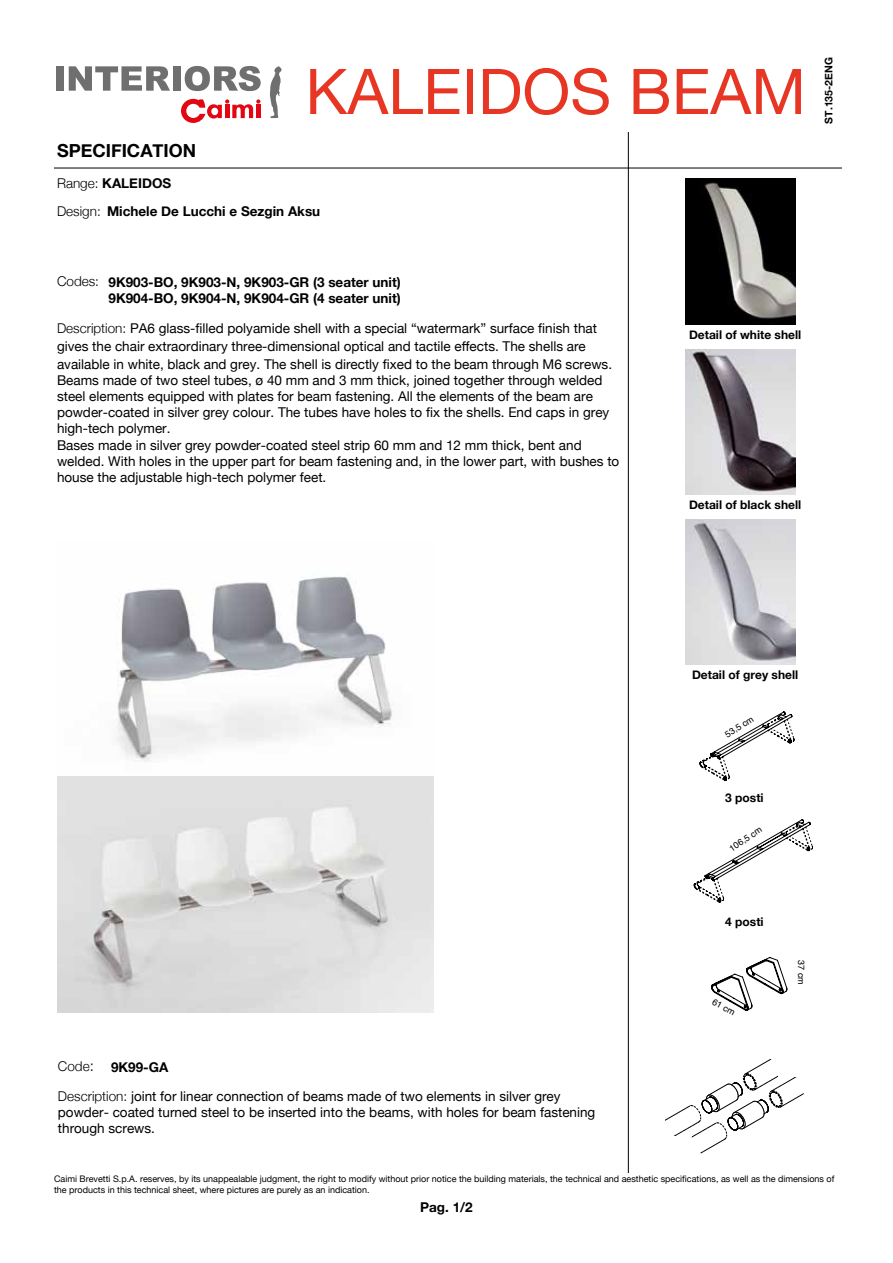
<style>
.page{position:relative;width:893px;height:1263px;background:#fff}
.page>*{position:absolute;margin:0;border:0;box-sizing:border-box;transform-origin:0 0}
.t1{font:63px "Helvetica Neue";color:#e73724}
.t2{font:700 18px "Helvetica Neue";color:#000}
.t3{font:13.5px/16.2px "Helvetica Neue";color:#000}
.t4{font:700 13.5px/28.5px "Helvetica Neue";color:#000}
.t5{font:700 12px "Helvetica Neue";color:#000}
.t6{font:700 10.5px "Helvetica Neue";color:#000}
.t7{font:9px/10.8px "Helvetica Neue";color:#000}
.t8{font:9px "Helvetica";color:#000}
.s1{font-weight:300}
.s2{font-weight:300;font-size:15px}
.s3{font-weight:700}
</style>
<div class="page">
<div style="left:56px;top:66px;width:7px;height:25px;background:#706f6f"></div>
<svg style="left:69px;top:66px;width:101px;height:25px"></svg>
<div style="left:173px;top:66px;width:7px;height:25px;background:#706f6f"></div>
<svg style="left:185px;top:66px;width:76px;height:25px"></svg>
<svg style="left:270px;top:66px;width:12px;height:52px"></svg>
<svg style="left:181px;top:99px;width:79px;height:24px"></svg>
<hr style="left:54px;top:168px;width:788px;height:1px;background:#000">
<hr style="left:628px;top:132px;width:1px;height:1059px;background:#000">
<div style="left:54px;top:1174px;width:785px;height:24px;background:#fff"></div>
<img style="left:685px;top:179px;width:110px;height:145px">
<img style="left:685px;top:349px;width:110px;height:145px">
<img style="left:685px;top:519px;width:110px;height:145px">
<img style="left:58px;top:575px;width:376px;height:437px">
<svg style="left:699px;top:711px;width:96px;height:70px"></svg>
<svg style="left:711px;top:957px;width:77px;height:54px"></svg>
<svg style="left:693px;top:819px;width:120px;height:84px"></svg>
<svg style="left:666px;top:1060px;width:138px;height:93px"></svg>
<h1 class="t1" style="left:305px;top:46px;width:502px">KALEIDOS BEAM</h1>
<p class="t6" style="left:821px;top:123px;width:68px;rotate:-90deg">ST.135-2ENG</p>
<h2 class="t2" style="left:57px;top:137px;width:141px">SPECIFICATION</h2>
<p class="t4" style="left:57px;top:169px;width:265px"><span class="s1">Range:</span> KALEIDOS<br><span class="s1">Design:</span> Michele De Lucchi e Sezgin Aksu</p>
<p class="t4" style="left:57px;top:274px;width:345px;line-height:16.2px;text-align:right"><span class="s1">Codes:</span> 9K903-BO, 9K903-N, 9K903-GR (3 seater unit)<br>9K904-BO, 9K904-N, 9K904-GR (4 seater unit)</p>
<p class="t3" style="left:57px;top:320px;width:557px;line-height:18px"><span class="s1">Description:</span> PA6 glass-filled polyamide shell with a special “watermark” surface finish that gives the chair extraordinary three-dimensional optical and tactile effects. The shells are available in white, black and grey. The shell is directly fixed to the beam through M6 screws.</p>
<p class="t3" style="left:57px;top:373px;width:564px">Beams made of two steel tubes, ø 40 mm and 3 mm thick, joined together through welded steel elements equipped with plates for beam fastening. All the elements of the beam are powder-coated in silver grey colour. The tubes have holes to fix the shells. End caps in grey high-tech polymer.<br>Bases made in silver grey powder-coated steel strip 60 mm and 12 mm thick, bent and welded. With holes in the upper part for beam fastening and, in the lower part, with bushes to house the adjustable high-tech polymer feet.</p>
<p class="t3" style="left:58px;top:1053px;width:504px;line-height:29.4px"><span class="s1">Code</span><span class="s2">:</span> <span class="s3">9K99-GA<br></span><span class="s1">Description:</span> joint for linear connection of beams made of two elements in silver grey</p>
<p class="t3" style="left:58px;top:1105px;width:539px">powder- coated turned steel to be inserted into the beams, with holes for beam fastening through screws.</p>
<p class="t5" style="left:689px;top:325px;width:114px">Detail of white shell</p>
<p class="t5" style="left:689px;top:495px;width:114px">Detail of black shell</p>
<p class="t5" style="left:692px;top:665px;width:108px">Detail of grey shell</p>
<p class="t8" style="left:722px;top:729px;width:34px;rotate:-33deg">53,5 cm</p>
<p class="t5" style="left:725px;top:789px;width:40px">3 posti</p>
<p class="t8" style="left:726px;top:843px;width:39px;rotate:-33deg">106,5 cm</p>
<p class="t5" style="left:725px;top:912px;width:40px">4 posti</p>
<p class="t8" style="left:716px;top:995px;width:26px;rotate:28deg">61 cm</p>
<p class="t8" style="left:808px;top:960px;width:26px;rotate:90deg">37 cm</p>
<p class="t7" style="left:54px;top:1174px;width:782px">Caimi Brevetti S.p.A. reserves, by its unappealable judgment, the right to modify without prior notice the building materials, the technical and aesthetic specifications, as well as the dimensions of the products in this technical sheet, where pictures are purely as an indication.</p>
<p class="t4" style="left:420px;top:1193px;width:54px">Pag. 1/2</p>
</div>
